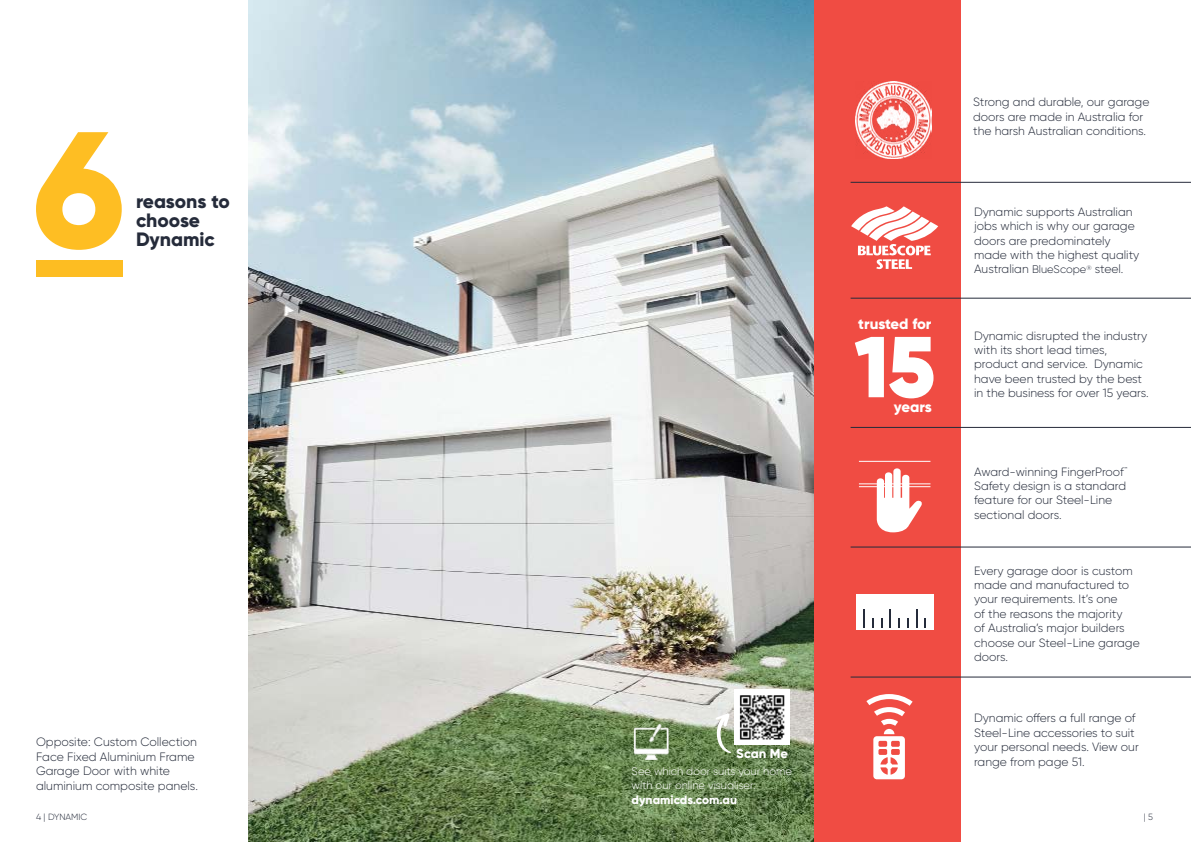
<style>
.page{position:relative;width:1191px;height:842px;background:#fff}
.page>*{position:absolute;margin:0;border:0;box-sizing:border-box;transform-origin:0 0}
.t1{font:800 19.3px/19.2px "Gilroy";letter-spacing:-.005em;color:#252b3a}
.t2{font:800 15px "Gilroy";letter-spacing:-.005em;color:#fff}
.t3{font:800 13px "Gilroy";color:#fff}
.t4{font:300 12.1px/14.5px "Gilroy";color:#252b3a}
.t5{font:800 12.1px "Gilroy";color:#fff}
.t6{font:300 12px/14.4px "Gilroy";color:#252b3a}
.t7{font:300 11px/14.5px "Gilroy";color:#fff}
.t8{font:300 9px "Gilroy";color:#252b3a}
.s1{font-size:11px}
</style>
<div class="page">
<div style="left:813px;top:0;width:147px;height:842px;background:#f04c43"></div>
<img style="left:249px;top:0;width:564px;height:842px">
<hr style="left:850px;top:182px;width:341px;height:1px;background:#252b3a">
<hr style="left:850px;top:427px;width:341px;height:1px;background:#252b3a">
<hr style="left:850px;top:298px;width:341px;height:1px;background:#252b3a">
<hr style="left:850px;top:546px;width:341px;height:1px;background:#252b3a">
<hr style="left:850px;top:676px;width:341px;height:1px;background:#252b3a">
<svg style="left:851px;top:206px;width:87px;height:63px"></svg>
<svg style="left:876px;top:468px;width:47px;height:64px"></svg>
<hr style="left:859px;top:461px;width:71px;height:1px;background:#fff">
<hr style="left:859px;top:486px;width:71px;height:1px;background:#fff">
<hr style="left:859px;top:483px;width:71px;height:1px;background:#fff">
<div style="left:856px;top:595px;width:77px;height:35px;background:#fff"></div>
<svg style="left:863px;top:609px;width:2px;height:19px"></svg>
<svg style="left:889px;top:609px;width:2px;height:19px"></svg>
<svg style="left:916px;top:609px;width:1px;height:19px"></svg>
<svg style="left:898px;top:618px;width:2px;height:10px"></svg>
<svg style="left:924px;top:618px;width:2px;height:10px"></svg>
<img style="left:631px;top:723px;width:39px;height:39px">
<svg style="left:36px;top:132px;width:86px;height:118px"></svg>
<div style="left:36px;top:260px;width:86px;height:17px;background:#fdbd22"></div>
<svg style="left:855px;top:336px;width:79px;height:63px"></svg>
<svg style="left:866px;top:694px;width:46px;height:85px"></svg>
<img style="left:735px;top:689px;width:55px;height:55px">
<svg style="left:715px;top:713px;width:16px;height:40px"></svg>
<img style="left:855px;top:82px;width:76px;height:76px">
<h1 class="t1" style="left:136px;top:192px;width:95px">reasons to choose<br>Dynamic</h1>
<p class="t4" style="left:36px;top:734px;width:163px">Opposite: Custom Collection<br>Face Fixed Aluminium Frame<br>Garage Door with white aluminium composite panels.</p>
<p class="t3" style="left:736px;top:745px;width:53px">Scan Me</p>
<p class="t7" style="left:631px;top:763px;width:162px">See which door suits your home with our online visualiser:</p>
<p class="t5" style="left:631px;top:792px;width:107px">dynamicds.com.au</p>
<p class="t2" style="left:858px;top:314px;width:75px">trusted for</p>
<p class="t2" style="left:894px;top:397px;width:39px">years</p>
<p class="t6" style="left:973px;top:95px;width:178px">Strong and durable, our garage doors are made in Australia for the harsh Australian conditions.</p>
<p class="t6" style="left:974px;top:204px;width:167px">Dynamic supports Australian jobs which is why our garage doors are predominately made with the highest quality<br>Australian <span class="s1">BlueScope</span><sup>®</sup> steel.</p>
<p class="t6" style="left:974px;top:328px;width:176px">Dynamic disrupted the industry with its short lead times, product and service. Dynamic have been trusted by the best in the business for over 15 years.</p>
<p class="t6" style="left:974px;top:464px;width:155px">Award-winning FingerProof<sup>™<br></sup>Safety design is a standard feature for our Steel-Line sectional doors.</p>
<p class="t6" style="left:974px;top:563px;width:167px">Every garage door is custom made and manufactured to your requirements. It’s one<br>of the reasons the majority<br>of Australia’s major builders choose our Steel-Line garage doors.</p>
<p class="t6" style="left:974px;top:711px;width:166px">Dynamic offers a full range of<br>Steel-Line accessories to suit your personal needs. View our range from page 51.</p>
<p class="t8" style="left:36px;top:811px;width:53px">4 | DYNAMIC</p>
<p class="t8" style="left:1143px;top:811px;width:11px">| 5</p>
</div>
